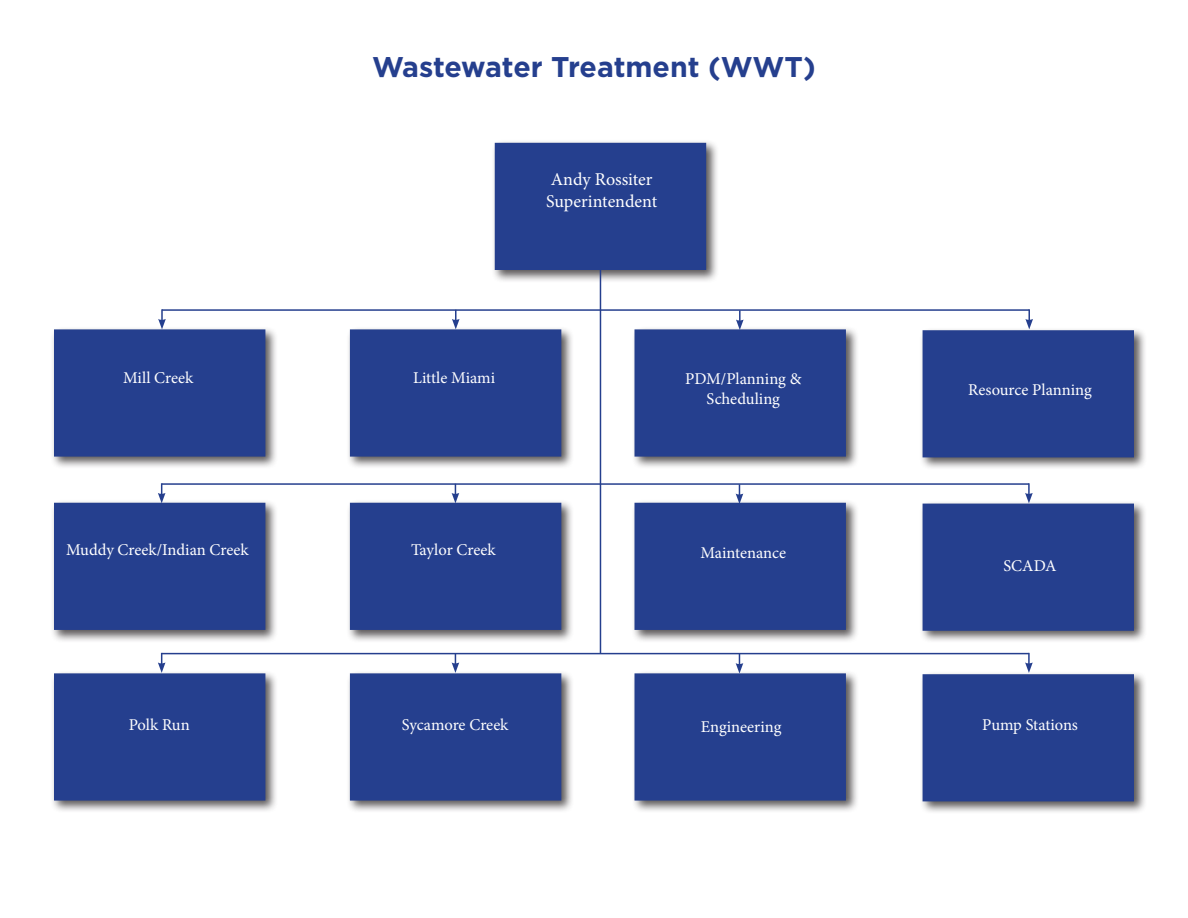
<style>
.page{position:relative;width:1188px;height:918px;background:#fff}
.page>*{position:absolute;margin:0;border:0;box-sizing:border-box;transform-origin:0 0}
.t1{font:700 28.5px "Gotham";letter-spacing:-.005em;color:#253f8e}
.t2{font:18px/21.6px "Minion Pro";letter-spacing:-.005em;color:#fff}
.t3{font:16.5px/19.8px "Minion Pro";color:#fff;text-align:center}
</style>
<div class="page">
<div style="left:919px;top:500px;width:228px;height:144px;background:#231f20;opacity:.75"></div>
<div style="left:923px;top:504px;width:211px;height:127px;background:#253f8e"></div>
<div style="left:919px;top:671px;width:228px;height:143px;background:#231f20;opacity:.75"></div>
<div style="left:923px;top:674px;width:211px;height:127px;background:#253f8e"></div>
<div style="left:919px;top:327px;width:228px;height:143px;background:#231f20;opacity:.75"></div>
<div style="left:923px;top:330px;width:211px;height:127px;background:#253f8e"></div>
<div style="left:491px;top:139px;width:228px;height:144px;background:#231f20;opacity:.75"></div>
<div style="left:495px;top:143px;width:211px;height:127px;background:#253f8e"></div>
<div style="left:51px;top:670px;width:227px;height:144px;background:#231f20;opacity:.75"></div>
<div style="left:54px;top:673px;width:211px;height:128px;background:#253f8e;border:3px solid #253f8e"></div>
<div style="left:51px;top:499px;width:227px;height:144px;background:#231f20;opacity:.75"></div>
<div style="left:54px;top:503px;width:211px;height:127px;background:#253f8e"></div>
<div style="left:51px;top:326px;width:227px;height:144px;background:#231f20;opacity:.75"></div>
<div style="left:54px;top:329px;width:211px;height:128px;background:#253f8e;border:3px solid #253f8e"></div>
<hr style="left:600px;top:269px;width:1px;height:384px;background:#253f8e">
<div style="left:631px;top:670px;width:228px;height:143px;background:#231f20;opacity:.75"></div>
<div style="left:634px;top:673px;width:212px;height:128px;background:#253f8e;border:3px solid #253f8e"></div>
<div style="left:631px;top:499px;width:228px;height:144px;background:#231f20;opacity:.75"></div>
<div style="left:634px;top:503px;width:212px;height:127px;background:#253f8e"></div>
<div style="left:631px;top:326px;width:228px;height:143px;background:#231f20;opacity:.75"></div>
<div style="left:634px;top:329px;width:212px;height:128px;background:#253f8e;border:3px solid #253f8e"></div>
<div style="left:346px;top:670px;width:228px;height:144px;background:#231f20;opacity:.75"></div>
<div style="left:350px;top:673px;width:211px;height:128px;background:#253f8e;border:3px solid #253f8e"></div>
<div style="left:346px;top:499px;width:228px;height:144px;background:#231f20;opacity:.75"></div>
<div style="left:350px;top:503px;width:211px;height:127px;background:#253f8e"></div>
<div style="left:346px;top:326px;width:228px;height:144px;background:#231f20;opacity:.75"></div>
<div style="left:350px;top:329px;width:211px;height:128px;background:#253f8e;border:3px solid #253f8e"></div>
<svg style="left:158px;top:309px;width:8px;height:20px"></svg>
<svg style="left:452px;top:311px;width:8px;height:18px"></svg>
<hr style="left:162px;top:309px;width:867px;height:2px;background:#253f8e">
<svg style="left:736px;top:310px;width:8px;height:20px"></svg>
<svg style="left:1025px;top:309px;width:8px;height:20px"></svg>
<svg style="left:158px;top:483px;width:8px;height:20px"></svg>
<svg style="left:452px;top:485px;width:7px;height:18px"></svg>
<hr style="left:162px;top:483px;width:867px;height:2px;background:#253f8e">
<svg style="left:736px;top:484px;width:7px;height:20px"></svg>
<svg style="left:1025px;top:483px;width:8px;height:20px"></svg>
<svg style="left:158px;top:653px;width:8px;height:20px"></svg>
<svg style="left:452px;top:654px;width:7px;height:19px"></svg>
<hr style="left:162px;top:653px;width:867px;height:1px;background:#253f8e">
<svg style="left:736px;top:654px;width:7px;height:20px"></svg>
<svg style="left:1025px;top:653px;width:8px;height:20px"></svg>
<h1 class="t1" style="left:372px;top:48px;width:445px">Wastewater Treatment (WWT)</h1>
<p class="t3" style="left:123px;top:368px;width:72px">Mill Creek</p>
<p class="t3" style="left:66px;top:540px;width:184px">Muddy Creek/Indian Creek</p>
<p class="t2" style="left:546px;top:168px;width:112px">Andy Rossiter<br>Superintendent</p>
<p class="t3" style="left:413px;top:368px;width:84px">Little Miami</p>
<p class="t3" style="left:411px;top:540px;width:86px">Taylor Creek</p>
<p class="t3" style="left:685px;top:369px;width:118px">PDM/Planning &amp;<br>Scheduling</p>
<p class="t3" style="left:968px;top:380px;width:125px">Resource Planning</p>
<p class="t3" style="left:700px;top:543px;width:87px">Maintenance</p>
<p class="t3" style="left:1003px;top:556px;width:55px">SCADA</p>
<p class="t3" style="left:129px;top:715px;width:62px">Polk Run</p>
<p class="t3" style="left:701px;top:717px;width:82px">Engineering</p>
<p class="t3" style="left:402px;top:715px;width:108px">Sycamore Creek</p>
<p class="t3" style="left:982px;top:715px;width:97px">Pump Stations</p>
</div>
